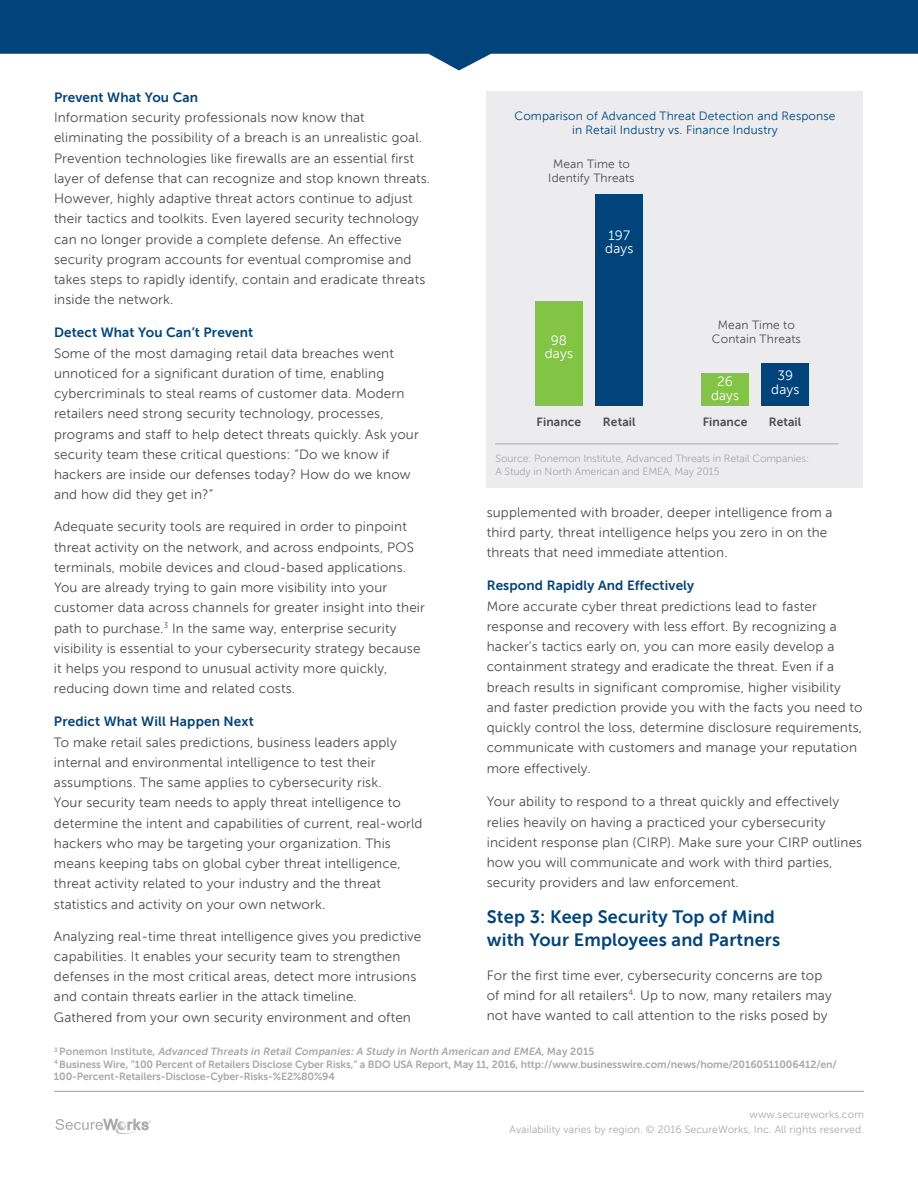
<style>
.page{position:relative;width:918px;height:1188px;background:#fff}
.page>*{position:absolute;margin:0;border:0;box-sizing:border-box;transform-origin:0 0}
.t1{font:700 18px/22.5px "Museo Sans For Dell";letter-spacing:.01em;color:#00447b}
.t2{font:13.5px/20.2px "Museo Sans For Dell";letter-spacing:.01em;color:#4b4c4d}
.t3{font:700 13.5px "Museo Sans For Dell";letter-spacing:.01em;color:#00447b}
.t4{font:13.5px/13.5px "Museo Sans For Dell";letter-spacing:.01em;color:#fff;text-align:center}
.t5{font:12px/14.4px "Museo Sans For Dell";letter-spacing:.01em;color:#00447b;text-align:center}
.t6{font:12px/14.4px "Museo Sans For Dell";letter-spacing:.01em;color:#4b4c4d;text-align:center}
.t7{font:700 12px "Museo Sans For Dell";letter-spacing:.01em;color:#4b4c4d}
.t8{font:700 10.5px/12.6px "Museo Sans For Dell";letter-spacing:-.01em;color:#a8a9ad}
.t9{font:10.5px/12.6px "Museo Sans For Dell";letter-spacing:-.01em;color:#a8a9ad}
.t10{font:10.5px/15px "Museo Sans For Dell";letter-spacing:.01em;color:#a8a9ad;text-align:right}
.s1{font-style:italic}
</style>
<div class="page">
<hr style="left:54px;top:1091px;width:810px;height:1px;background:#a8a9ad">
<svg style="left:0;top:0;width:918px;height:70px;fill:#00447b"></svg>
<div style="left:487px;top:92px;width:376px;height:396px;background:#ececee"></div>
<div style="left:762px;top:363px;width:47px;height:43px;background:#00447b"></div>
<div style="left:702px;top:373px;width:47px;height:33px;background:#83c447"></div>
<div style="left:596px;top:195px;width:47px;height:211px;background:#00447b"></div>
<div style="left:535px;top:301px;width:48px;height:105px;background:#83c447"></div>
<hr style="left:495px;top:444px;width:344px;height:1px;background:#a8a9ad">
<svg style="left:55px;top:1119px;width:96px;height:15px"></svg>
<p class="t3" style="left:54px;top:90px;width:146px">Prevent What You Can</p>
<p class="t2" style="left:54px;top:108px;width:378px">Information security professionals now know that eliminating the possibility of a breach is an unrealistic goal.<br>Prevention technologies like firewalls are an essential first layer of defense that can recognize and stop known threats.<br>However, highly adaptive threat actors continue to adjust their tactics and toolkits. Even layered security technology can no longer provide a complete defense. An effective security program accounts for eventual compromise and takes steps to rapidly identify, contain and eradicate threats inside the network.</p>
<p class="t3" style="left:54px;top:325px;width:201px">Detect What You Can’t Prevent</p>
<p class="t2" style="left:54px;top:343px;width:366px">Some of the most damaging retail data breaches went unnoticed for a significant duration of time, enabling cybercriminals to steal reams of customer data. Modern retailers need strong security technology, processes, programs and staff to help detect threats quickly. Ask your security team these critical questions: “Do we know if hackers are inside our defenses today? How do we know and how did they get in?”</p>
<p class="t2" style="left:54px;top:517px;width:373px">Adequate security tools are required in order to pinpoint threat activity on the network, and across endpoints, POS terminals, mobile devices and cloud-based applications.<br>You are already trying to gain more visibility into your customer data across channels for greater insight into their path to purchase.<sup>3</sup> In the same way, enterprise security visibility is essential to your cybersecurity strategy because it helps you respond to unusual activity more quickly, reducing down time and related costs.</p>
<p class="t3" style="left:54px;top:714px;width:201px">Predict What Will Happen Next</p>
<p class="t2" style="left:54px;top:732px;width:370px">To make retail sales predictions, business leaders apply internal and environmental intelligence to test their assumptions. The same applies to cybersecurity risk.<br>Your security team needs to apply threat intelligence to determine the intent and capabilities of current, real-world hackers who may be targeting your organization. This means keeping tabs on global cyber threat intelligence, threat activity related to your industry and the threat statistics and activity on your own network.</p>
<p class="t2" style="left:54px;top:926px;width:369px">Analyzing real-time threat intelligence gives you predictive capabilities. It enables your security team to strengthen defenses in the most critical areas, detect more intrusions and contain threats earlier in the attack timeline.<br>Gathered from your own security environment and often</p>
<p class="t5" style="left:514px;top:108px;width:323px">Comparison of Advanced Threat Detection and Response in Retail Industry vs. Finance Industry</p>
<p class="t6" style="left:548px;top:157px;width:88px">Mean Time to<br>Identify Threats</p>
<p class="t4" style="left:545px;top:333px;width:30px">98 days</p>
<p class="t4" style="left:605px;top:228px;width:30px;text-align:left">197 days</p>
<p class="t6" style="left:712px;top:318px;width:90px">Mean Time to<br>Contain Threats</p>
<p class="t4" style="left:711px;top:375px;width:30px">26 days</p>
<p class="t4" style="left:771px;top:369px;width:30px">39 days</p>
<p class="t7" style="left:537px;top:415px;width:46px">Finance</p>
<p class="t7" style="left:603px;top:415px;width:34px">Retail</p>
<p class="t7" style="left:703px;top:415px;width:46px">Finance</p>
<p class="t7" style="left:769px;top:415px;width:34px">Retail</p>
<p class="t9" style="left:495px;top:452px;width:315px">Source: Ponemon Institute, Advanced Threats in Retail Companies:<br>A Study in North American and EMEA, May 2015</p>
<p class="t2" style="left:487px;top:502px;width:347px">supplemented with broader, deeper intelligence from a third party, threat intelligence helps you zero in on the threats that need immediate attention.</p>
<p class="t3" style="left:487px;top:578px;width:209px">Respond Rapidly And Effectively</p>
<p class="t2" style="left:487px;top:596px;width:377px">More accurate cyber threat predictions lead to faster response and recovery with less effort. By recognizing a hacker’s tactics early on, you can more easily develop a containment strategy and eradicate the threat. Even if a breach results in significant compromise, higher visibility and faster prediction provide you with the facts you need to quickly control the loss, determine disclosure requirements, communicate with customers and manage your reputation more effectively.</p>
<p class="t2" style="left:487px;top:792px;width:377px">Your ability to respond to a threat quickly and effectively relies heavily on having a practiced your cybersecurity incident response plan (CIRP). Make sure your CIRP outlines how you will communicate and work with third parties, security providers and law enforcement.</p>
<h1 class="t1" style="left:487px;top:906px;width:295px">Step 3: Keep Security Top of Mind with Your Employees and Partners</h1>
<p class="t2" style="left:487px;top:965px;width:347px">For the first time ever, cybersecurity concerns are top of mind for all retailers<sup>4</sup>. Up to now, many retailers may not have wanted to call attention to the risks posed by</p>
<p class="t8" style="left:54px;top:1045px;width:784px"><sup>3</sup> P o n e m o n I n s t i t u t e , <span class="s1">Advanced Threats in Retail Companies: A Study in North American and EMEA</span>, M a y 2 0 1 5<br><sup>4</sup> Business Wire, ”100 Percent of Retailers Disclose Cyber Risks,” a BDO USA Report, May 11, 2016, http://www.businesswire.com/news/home/20160511006412/en/<br>100-Percent-Retailers-Disclose-Cyber-Risks-%E2%80%94</p>
<p class="t10" style="left:510px;top:1107px;width:356px">www.secureworks.com<br>Availability varies by region. © 2016 SecureWorks, Inc. All rights reserved.</p>
</div>
